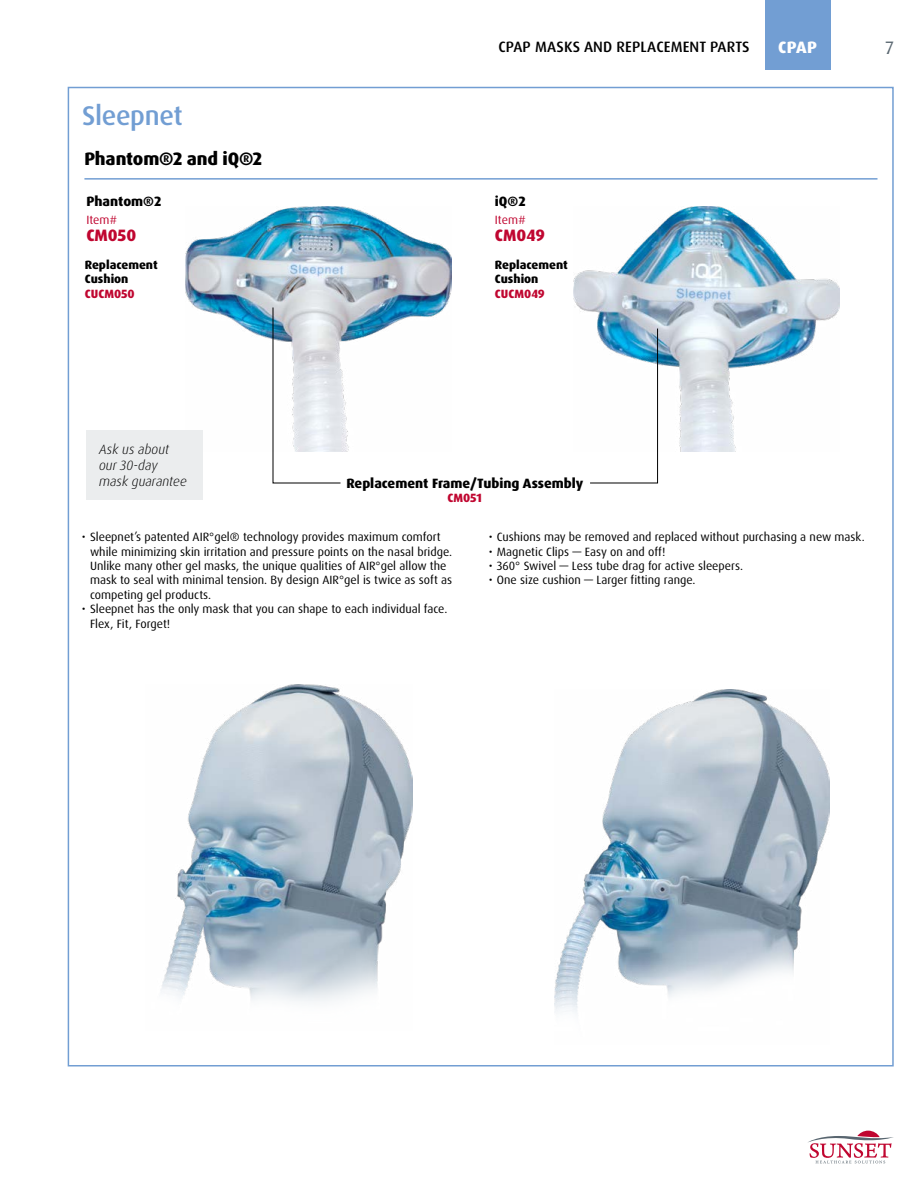
<style>
.page{position:relative;width:918px;height:1188px;background:#fff}
.page>*{position:absolute;margin:0;border:0;box-sizing:border-box;transform-origin:0 0}
.t1{font:500 27px "Dax Pro";letter-spacing:-.015em;color:#729ed3}
.t2{font:800 18px "Dax OT";letter-spacing:-.005em;color:#000}
.t3{font:18px "Dax OT";color:#596670}
.t4{font:800 16.5px "Dax OT";color:#c00630}
.t5{font:800 16.5px "Dax OT";color:#fff}
.t6{font:500 15px "Dax Pro";letter-spacing:.01em;color:#000}
.t7{font:800 13.5px "Dax OT";color:#000}
.t8{font:italic 300 13.5px/16.2px "Dax OT";color:#000}
.t9{font:12px/14.4px "Dax OT";color:#000}
.t10{font:800 12px/14.4px "Dax OT";color:#000}
.t11{font:800 12px "Dax OT";color:#c00630}
.t12{font:12px "Dax OT";color:#c00630}
</style>
<div class="page">
<svg style="left:808px;top:1131px;width:86px;height:32px"></svg>
<div style="left:765px;top:0;width:66px;height:70px;background:#729ed3"></div>
<hr style="left:84px;top:178px;width:794px;height:2px;background:#729ed3">
<img style="left:161px;top:685px;width:251px;height:317px">
<img style="left:555px;top:689px;width:274px;height:324px">
<img style="left:186px;top:206px;width:266px;height:245px">
<img style="left:574px;top:206px;width:266px;height:245px">
<svg style="left:273px;top:307px;width:68px;height:176px"></svg>
<svg style="left:590px;top:328px;width:68px;height:155px"></svg>
<div style="left:86px;top:430px;width:116px;height:70px;background:#ebedee"></div>
<h1 class="t1" style="left:82px;top:98px;width:102px">Sleepnet</h1>
<h2 class="t2" style="left:84px;top:147px;width:179px">Phantom®2 and iQ®2</h2>
<p class="t7" style="left:86px;top:193px;width:76px">Phantom®2</p>
<p class="t12" style="left:86px;top:213px;width:32px">Item#</p>
<h3 class="t4" style="left:86px;top:224px;width:51px">CM050</h3>
<p class="t10" style="left:85px;top:258px;width:74px">Replacement<br>Cushion</p>
<p class="t11" style="left:85px;top:286px;width:51px">CUCM050</p>
<p class="t8" style="left:99px;top:441px;width:89px">Ask us about our 30-day mask guarantee</p>
<p class="t6" style="left:498px;top:37px;width:253px">CPAP MASKS AND REPLACEMENT PARTS</p>
<h3 class="t5" style="left:778px;top:37px;width:40px">CPAP</h3>
<h2 class="t3" style="left:885px;top:37px;width:10px">7</h2>
<p class="t7" style="left:495px;top:193px;width:32px">iQ®2</p>
<p class="t12" style="left:495px;top:213px;width:32px">Item#</p>
<h3 class="t4" style="left:495px;top:224px;width:51px">CM049</h3>
<p class="t10" style="left:495px;top:258px;width:74px">Replacement<br>Cushion</p>
<p class="t11" style="left:495px;top:286px;width:51px">CUCM049</p>
<p class="t7" style="left:347px;top:474px;width:238px">Replacement Frame/Tubing Assembly</p>
<p class="t11" style="left:447px;top:490px;width:36px">CM051</p>
<p class="t9" style="left:90px;top:530px;width:364px;text-indent:-8px">• Sleepnet’s patented AIR°gel® technology provides maximum comfort while minimizing skin irritation and pressure points on the nasal bridge.<br>Unlike many other gel masks, the unique qualities of AIR°gel allow the mask to seal with minimal tension. By design AIR°gel is twice as soft as competing gel products.</p>
<p class="t9" style="left:90px;top:602px;width:359px;text-indent:-8px">• Sleepnet has the only mask that you can shape to each individual face.<br>Flex, Fit, Forget!</p>
<p class="t9" style="left:489px;top:530px;width:378px">• Cushions may be removed and replaced without purchasing a new mask.</p>
<p class="t9" style="left:489px;top:544px;width:178px">• Magnetic Clips — Easy on and off!</p>
<p class="t9" style="left:489px;top:559px;width:256px">• 360° Swivel — Less tube drag for active sleepers.</p>
<p class="t9" style="left:489px;top:573px;width:208px">• One size cushion — Larger fitting range.</p>
</div>
